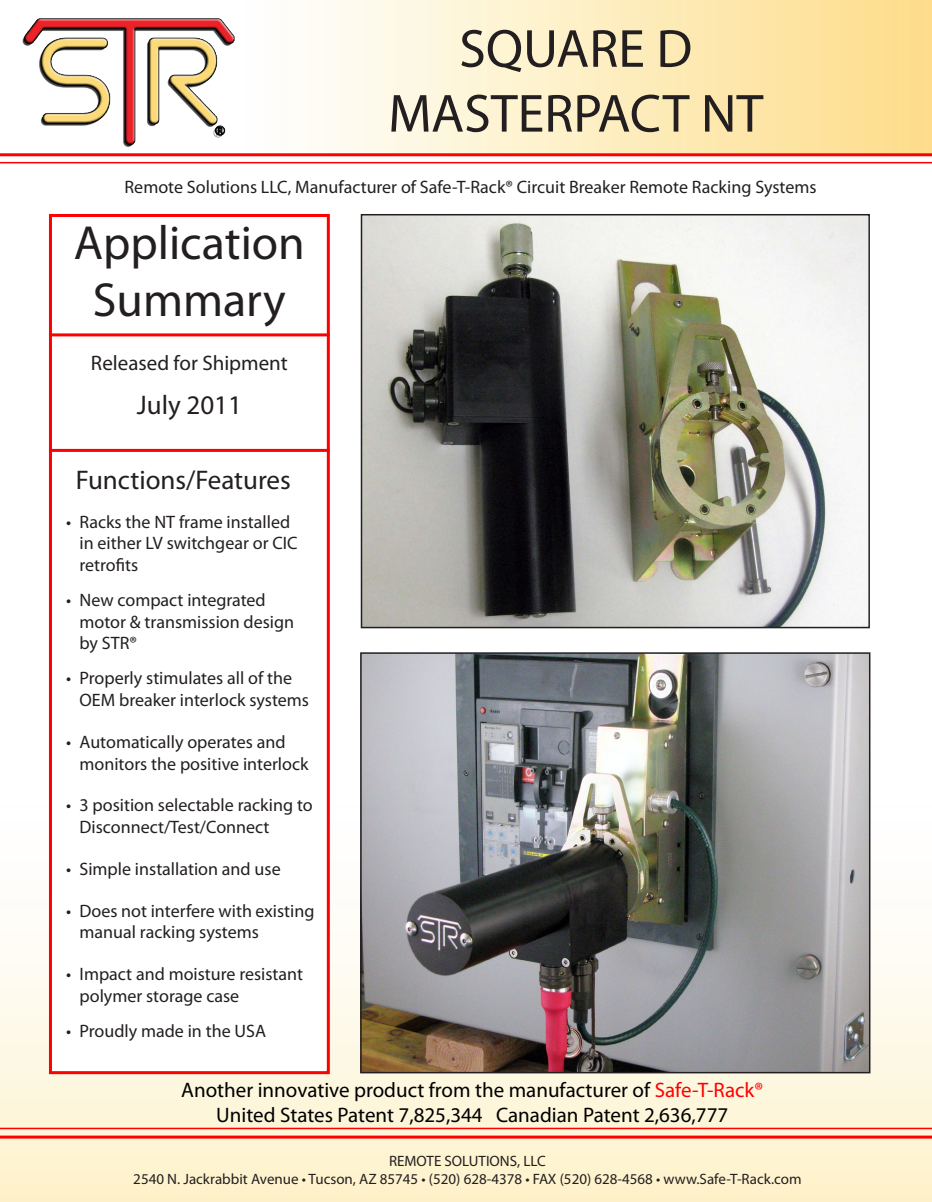
<style>
.page{position:relative;width:932px;height:1202px;background:#fff}
.page>*{position:absolute;margin:0;border:0;box-sizing:border-box;transform-origin:0 0}
.t1{font:54px "Myriad Pro";color:#231f20}
.t2{font:48px/57.6px "Myriad Pro";color:#231f20;text-align:center}
.t3{font:27px "Myriad Pro";color:#231f20}
.t4{font:21px/25.2px "Myriad Pro";color:#000;text-align:center}
.t5{font:21px "Myriad Pro";color:#231f20}
.sub_text{font:18px/21.6px "Myriad Pro";color:#231f20}
.t6{font:15px/18px "Myriad Pro";color:#231f20;text-align:center}
.s1{color:#f00}
</style>
<div class="page">
<div style="left:61px;top:0;width:871px;height:155px;background:linear-gradient(to right,#fff,#fddf8f)"></div>
<div style="left:0;top:596px;width:932px;height:606px;background:linear-gradient(to bottom,#fdffff,#fdf3d5)"></div>
<hr style="left:0;top:153px;width:932px;height:3px;background:#f00">
<hr style="left:0;top:162px;width:932px;height:1px;background:#f00">
<hr style="left:0;top:1135px;width:932px;height:3px;background:#f00">
<hr style="left:0;top:1127px;width:932px;height:2px;background:#f00">
<div style="left:49px;top:214px;width:281px;height:860px;background:#fff;border:3px solid #f00"></div>
<hr style="left:49px;top:333px;width:281px;height:3px;background:#f00">
<hr style="left:49px;top:449px;width:281px;height:3px;background:#f00">
<img style="left:15px;top:13px;width:225px;height:141px">
<img style="left:364px;top:217px;width:502px;height:408px">
<div style="left:361px;top:214px;width:508px;height:414px;border:2px solid #231f20"></div>
<img style="left:363px;top:655px;width:504px;height:415px">
<div style="left:360px;top:652px;width:510px;height:421px;border:2px solid #231f20"></div>
<p class="t1" style="left:459px;top:15px;width:235px">SQUARE D</p>
<p class="t1" style="left:388px;top:80px;width:376px">MASTERPACT NT</p>
<p class="sub_text" style="left:124px;top:176px;width:693px">Remote Solutions LLC, Manufacturer of Safe-T-Rack® Circuit Breaker Remote Racking Systems</p>
<h2 class="t2" style="left:74px;top:213px;width:232px">Application<br>Summary</h2>
<p class="t5" style="left:91px;top:350px;width:198px">Released for Shipment</p>
<p class="t3" style="left:137px;top:388px;width:107px">July 2011</p>
<h3 class="t3" style="left:76px;top:463px;width:216px">Functions/Features</h3>
<p class="sub_text" style="left:80px;top:510px;width:219px;text-indent:-14px">• Racks the NT frame installed in either LV switchgear or CIC retrofits</p>
<p class="sub_text" style="left:80px;top:589px;width:216px;text-indent:-14px">• New compact integrated motor &amp; transmission design by STR®</p>
<p class="sub_text" style="left:80px;top:667px;width:231px;text-indent:-14px">• Properly stimulates all of the<br>OEM breaker interlock systems</p>
<p class="sub_text" style="left:80px;top:731px;width:230px;text-indent:-14px">• Automatically operates and monitors the positive interlock</p>
<p class="sub_text" style="left:80px;top:794px;width:235px;text-indent:-14px">• 3 position selectable racking to<br>Disconnect/Test/Connect</p>
<p class="sub_text" style="left:66px;top:857px;width:216px">• Simple installation and use</p>
<p class="sub_text" style="left:80px;top:899px;width:236px;text-indent:-14px">• Does not interfere with existing manual racking systems</p>
<p class="sub_text" style="left:80px;top:963px;width:225px;text-indent:-14px">• Impact and moisture resistant polymer storage case</p>
<p class="sub_text" style="left:66px;top:1019px;width:201px">• Proudly made in the USA</p>
<p class="t4" style="left:181px;top:1076px;width:583px">Another innovative product from the manufacturer of <span class="s1">Safe-T-Rack®<br></span>United States Patent 7,825,344 Canadian Patent 2,636,777</p>
<p class="t6" style="left:133px;top:1151px;width:669px">REMOTE SOLUTIONS, LLC<br>2540 N. Jackrabbit Avenue • Tucson, AZ 85745 • (520) 628-4378 • FAX (520) 628-4568 • www.Safe-T-Rack.com</p>
</div>
